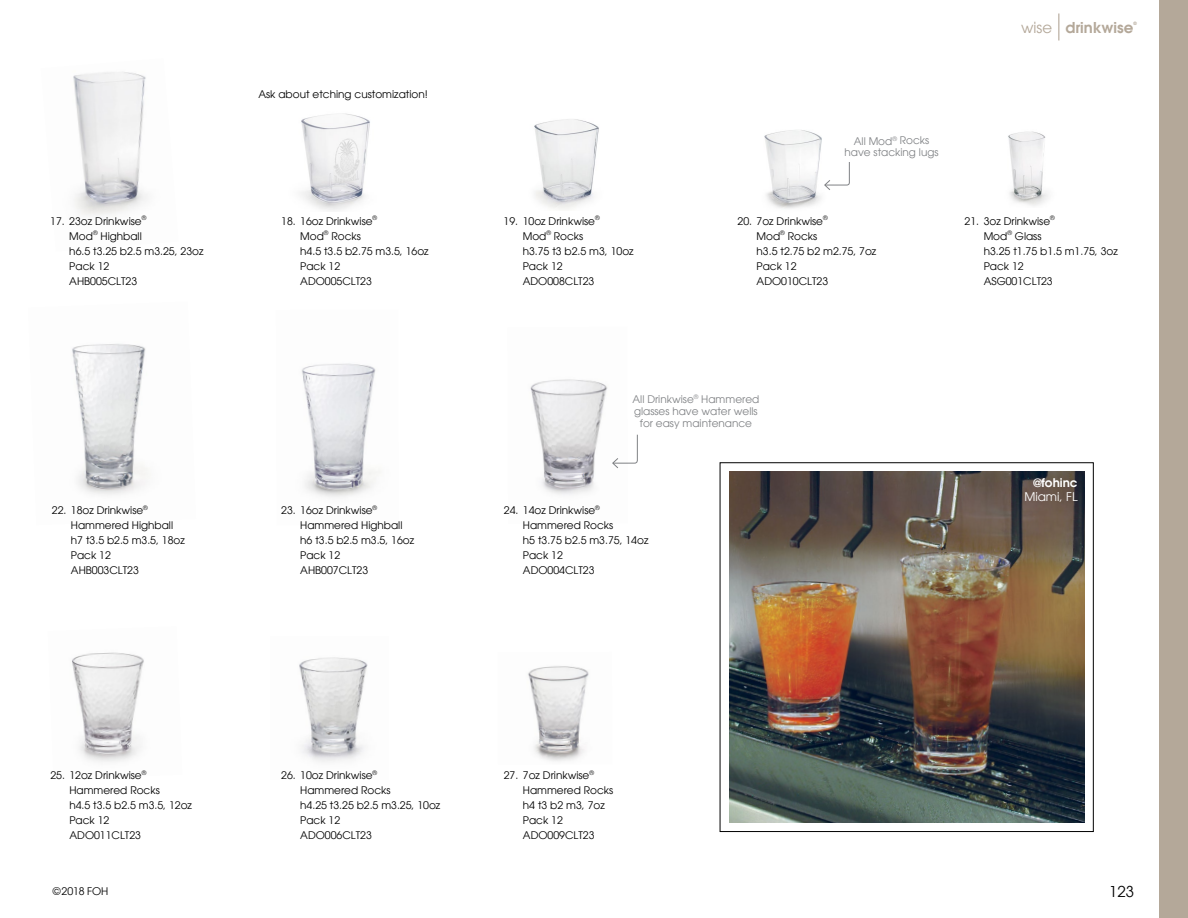
<style>
.page{position:relative;width:1188px;height:918px;background:#fff}
.page>*{position:absolute;margin:0;border:0;box-sizing:border-box;transform-origin:0 0}
.t1{font:600 15px "Avant Garde";color:#b4a899}
.t2{font:15px "Avant Garde";color:#000}
.t3{font:12px "Avant Garde";color:#fff}
.t4{font:600 12px "Avant Garde";color:#fff}
.t5{font:10.5px/15px "Avant Garde";color:#000}
.t6{font:10.5px/12px "Avant Garde";color:#808285;text-align:center}
.t7{font:600 4.5px "Avant Garde";color:#b4a899}
.s1{font-weight:400}
</style>
<div class="page">
<img style="left:299px;top:657px;width:69px;height:105px">
<img style="left:528px;top:666px;width:61px;height:95px">
<img style="left:72px;top:652px;width:72px;height:110px">
<img style="left:530px;top:379px;width:78px;height:116px">
<img style="left:72px;top:343px;width:76px;height:152px">
<img style="left:73px;top:72px;width:74px;height:144px">
<img style="left:301px;top:363px;width:79px;height:134px">
<img style="left:301px;top:113px;width:69px;height:98px">
<img style="left:534px;top:119px;width:65px;height:90px">
<img style="left:1008px;top:131px;width:40px;height:75px">
<img style="left:764px;top:130px;width:58px;height:79px">
<img style="left:729px;top:472px;width:355px;height:351px">
<div style="left:1160px;top:0;width:28px;height:918px;background:#b4a899"></div>
<svg style="left:1058px;top:14px;width:1px;height:26px"></svg>
<svg style="left:612px;top:434px;width:26px;height:35px"></svg>
<svg style="left:824px;top:162px;width:26px;height:28px"></svg>
<p class="t5" style="left:69px;top:213px;width:136px;text-indent:-19px">17. 23oz Drinkwise<sup>®<br></sup>Mod<sup>®</sup> Highball<br>h6.5 t3.25 b2.5 m3.25, 23oz<br>Pack 12<br>AHB005CLT23</p>
<p class="t5" style="left:258px;top:87px;width:171px">Ask about etching customization!</p>
<p class="t5" style="left:300px;top:213px;width:130px;text-indent:-19px">18. 16oz Drinkwise<sup>®<br></sup>Mod<sup>®</sup> Rocks<br>h4.5 t3.5 b2.75 m3.5, 16oz<br>Pack 12<br>ADO005CLT23</p>
<p class="t5" style="left:71px;top:503px;width:115px;text-indent:-19px">22. 18oz Drinkwise<sup>®<br></sup>Hammered Highball h7 t3.5 b2.5 m3.5, 18oz<br>Pack 12<br>AHB003CLT23</p>
<p class="t5" style="left:300px;top:503px;width:115px;text-indent:-19px">23. 16oz Drinkwise<sup>®<br></sup>Hammered Highball h6 t3.5 b2.5 m3.5, 16oz<br>Pack 12<br>AHB007CLT23</p>
<p class="t6" style="left:844px;top:135px;width:96px">All Mod<sup>®</sup> Rocks have stacking lugs</p>
<h1 class="t1" style="left:1021px;top:17px;width:114px"><span class="s1">wise</span> drinkwise</h1>
<p class="t7" style="left:1133px;top:20px;width:5px">®</p>
<p class="t5" style="left:523px;top:214px;width:113px;text-indent:-19px">19. 10oz Drinkwise<sup>®<br></sup>Mod<sup>®</sup> Rocks<br>h3.75 t3 b2.5 m3, 10oz<br>Pack 12<br>ADO008CLT23</p>
<p class="t5" style="left:984px;top:214px;width:136px;text-indent:-19px">21. 3oz Drinkwise<sup>®<br></sup>Mod<sup>®</sup> Glass<br>h3.25 t1.75 b1.5 m1.75, 3oz<br>Pack 12<br>ASG001CLT23</p>
<p class="t5" style="left:757px;top:214px;width:121px;text-indent:-19px">20. 7oz Drinkwise<sup>®<br></sup>Mod<sup>®</sup> Rocks<br>h3.5 t2.75 b2 m2.75, 7oz<br>Pack 12<br>ADO010CLT23</p>
<p class="t6" style="left:632px;top:393px;width:128px">All Drinkwise<sup>®</sup> Hammered glasses have water wells for easy maintenance</p>
<p class="t5" style="left:523px;top:503px;width:127px;text-indent:-19px">24. 14oz Drinkwise<sup>®<br></sup>Hammered Rocks<br>h5 t3.75 b2.5 m3.75, 14oz<br>Pack 12<br>ADO004CLT23</p>
<p class="t4" style="left:1033px;top:475px;width:46px">@fohinc</p>
<p class="t3" style="left:1024px;top:489px;width:55px">Miami, FL</p>
<p class="t5" style="left:69px;top:768px;width:124px;text-indent:-19px">25. 12oz Drinkwise<sup>®<br></sup>Hammered Rocks<br>h4.5 t3.5 b2.5 m3.5, 12oz<br>Pack 12<br>ADO011CLT23</p>
<p class="t5" style="left:300px;top:768px;width:142px;text-indent:-19px">26. 10oz Drinkwise<sup>®<br></sup>Hammered Rocks<br>h4.25 t3.25 b2.5 m3.25, 10oz<br>Pack 12<br>ADO006CLT23</p>
<p class="t5" style="left:523px;top:768px;width:92px;text-indent:-19px">27. 7oz Drinkwise<sup>®<br></sup>Hammered Rocks h4 t3 b2 m3, 7oz<br>Pack 12<br>ADO009CLT23</p>
<p class="t5" style="left:53px;top:883px;width:57px">©2018 FOH</p>
<h1 class="t2" style="left:1109px;top:882px;width:26px">123</h1>
</div>
